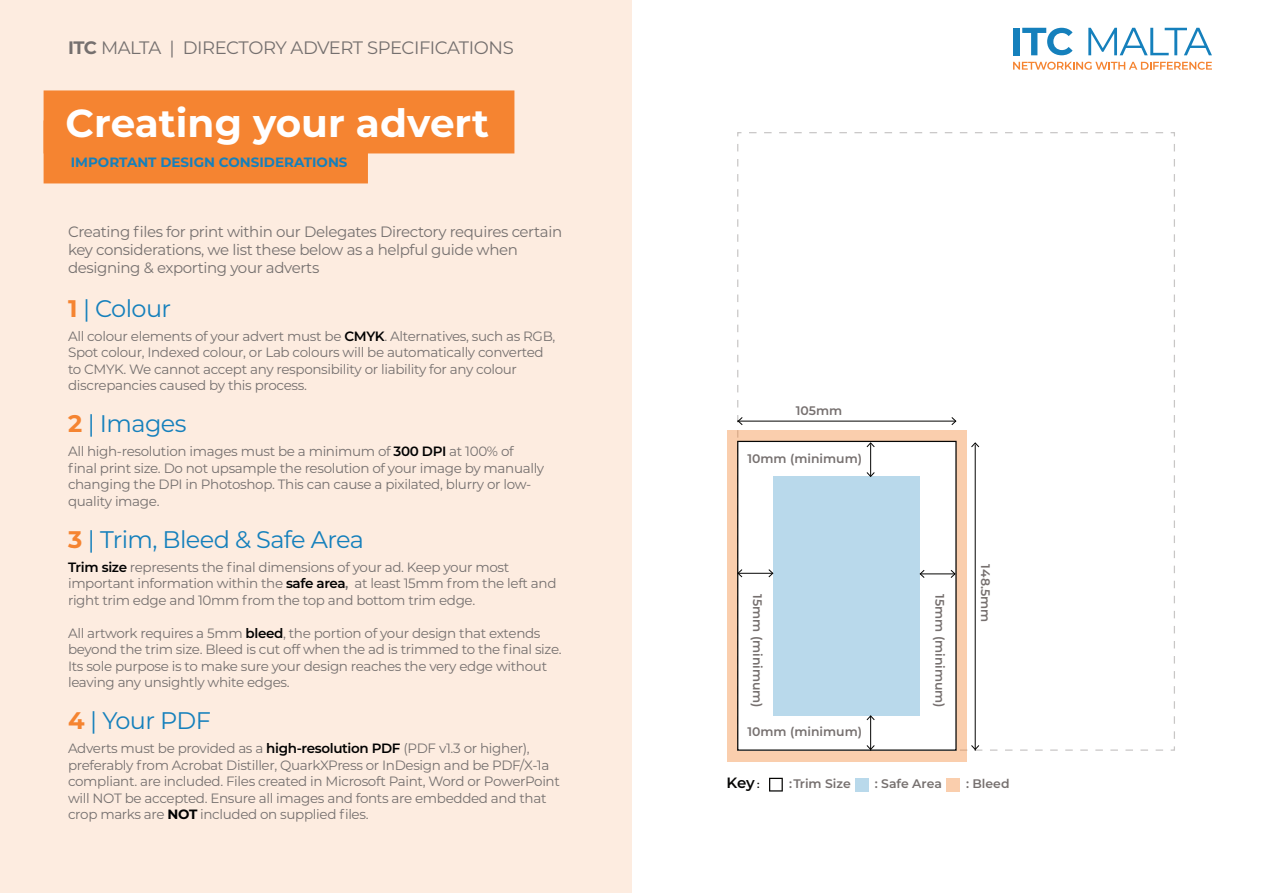
<style>
.page{position:relative;width:1263px;height:893px;background:#fff}
.page>*{position:absolute;margin:0;border:0;box-sizing:border-box;transform-origin:0 0}
.Sponsor_Title{font:700 39px "Montserrat";color:#fff}
.t1{font:24px "Montserrat";letter-spacing:-.025em;color:#1580bc}
.t2{font:18px "Montserrat";letter-spacing:-.025em;color:#75706f}
.t3{font:15px/18px "Montserrat";letter-spacing:-.025em;color:#75706f}
.t4{font:600 14.85px "Montserrat";color:#060605}
.t5{font:13.5px/16.5px "Montserrat";letter-spacing:-.025em;color:#75706f}
.Sponsor_Title-2{font:700 13.5px "Montserrat";color:#1580bc}
.t6{font:600 12.45px "Montserrat";color:#76706f}
.s1{font-weight:700}
.s2{font-weight:700;color:#f58431}
.s3{font-weight:600;color:#010101}
.s4{font-weight:600}
.s5{font-weight:700;color:#010101}
.s6{font-size:9.9px}
</style>
<div class="page">
<div style="left:0;top:0;width:631px;height:893px;background:#fdece0"></div>
<svg style="left:1088px;top:28px;width:124px;height:27px"></svg>
<div style="left:1013px;top:28px;width:6px;height:27px;background:#1580bc"></div>
<svg style="left:1022px;top:28px;width:50px;height:27px"></svg>
<svg style="left:1013px;top:62px;width:199px;height:8px"></svg>
<svg style="left:737px;top:132px;width:426px;height:5px"></svg>
<svg style="left:1170px;top:132px;width:5px;height:607px"></svg>
<svg style="left:727px;top:430px;width:240px;height:331px;background:#f1c7a8"></svg>
<div style="left:738px;top:441px;width:217px;height:309px;background:#fff"></div>
<div style="left:773px;top:476px;width:146px;height:240px;background:#b9d9eb"></div>
<hr style="left:975px;top:444px;width:1px;height:307px;background:#050504">
<svg style="left:971px;top:442px;width:8px;height:5px"></svg>
<hr style="left:870px;top:716px;width:1px;height:35px;background:#050504">
<svg style="left:866px;top:715px;width:9px;height:5px"></svg>
<svg style="left:749px;top:745px;width:426px;height:6px"></svg>
<hr style="left:738px;top:573px;width:35px;height:1px;background:#050504">
<svg style="left:768px;top:569px;width:5px;height:8px"></svg>
<hr style="left:920px;top:574px;width:35px;height:1px;background:#050504">
<svg style="left:950px;top:570px;width:5px;height:8px"></svg>
<svg style="left:920px;top:570px;width:5px;height:8px"></svg>
<hr style="left:737px;top:421px;width:219px;height:1px;background:#050504">
<svg style="left:737px;top:144px;width:6px;height:607px"></svg>
<svg style="left:951px;top:417px;width:5px;height:8px"></svg>
<svg style="left:769px;top:778px;width:14px;height:13px"></svg>
<div style="left:855px;top:778px;width:14px;height:13px;background:#b9d9eb"></div>
<div style="left:946px;top:778px;width:14px;height:13px;background:#facead"></div>
<hr style="left:870px;top:444px;width:1px;height:32px;background:#050504">
<svg style="left:866px;top:442px;width:9px;height:5px"></svg>
<svg style="left:866px;top:472px;width:9px;height:5px"></svg>
<div style="left:44px;top:90px;width:470px;height:63px;background:#f58431"></div>
<div style="left:44px;top:120px;width:324px;height:63px;background:#f58431"></div>
<h3 class="t2" style="left:68px;top:35px;width:447px"><span class="s1">ITC</span> MALTA | DIRECTORY ADVERT SPECIFICATIONS</h3>
<p class="Sponsor_Title" style="left:66px;top:95px;width:425px">Creating your advert</p>
<p class="Sponsor_Title-2" style="left:71px;top:152px;width:278px">IMPORTANT DESIGN CONSIDERATIONS</p>
<p class="t3" style="left:68px;top:222px;width:496px">Creating files for print within our Delegates Directory requires certain key considerations, we list these below as a helpful guide when designing &amp; exporting your adverts</p>
<p class="t1" style="left:68px;top:291px;width:105px"><span class="s2">1</span> | Colour</p>
<p class="t5" style="left:68px;top:327px;width:489px">All colour elements of your advert must be <span class="s3">CMYK</span>. Alternatives, such as RGB, Spot colour, Indexed colour, or Lab colours will be automatically converted to CMYK. We cannot accept any responsibility or liability for any colour discrepancies caused by this process.</p>
<p class="t1" style="left:68px;top:407px;width:120px"><span class="s2">2</span> | Images</p>
<p class="t5" style="left:68px;top:442px;width:478px">All high-resolution images must be a minimum of <span class="s3">300 DPI</span> at 100% of final print size. Do not upsample the resolution of your image by manually changing the DPI in Photoshop. This can cause a pixilated, blurry or low&shy;quality image.</p>
<p class="t1" style="left:68px;top:522px;width:297px"><span class="s2">3</span> | Trim, Bleed &amp; Safe Area</p>
<p class="t5" style="left:68px;top:558px;width:490px"><span class="s3">Trim size</span> represents the final dimensions of your ad. Keep your most important information within the <span class="s3">safe area</span><span class="s4">,</span> at least 15mm from the left and right trim edge and 10mm from the top and bottom trim edge.</p>
<p class="t5" style="left:68px;top:624px;width:495px">All artwork requires a 5mm <span class="s3">bleed</span>, the portion of your design that extends beyond the trim size. Bleed is cut off when the ad is trimmed to the final size.<br>Its sole purpose is to make sure your design reaches the very edge without leaving any unsightly white edges.</p>
<p class="t1" style="left:68px;top:704px;width:145px"><span class="s2">4</span> | Your PDF</p>
<p class="t5" style="left:68px;top:739px;width:493px">Adverts must be provided as a <span class="s3">high-resolution PDF</span> (PDF v1.3 or higher), preferably from Acrobat Distiller, QuarkXPress or InDesign and be PDF/X-1a compliant. are included. Files created in Microsoft Paint, Word or PowerPoint will NOT be accepted. Ensure all images and fonts are embedded and that crop marks are <span class="s5">NOT</span> included on supplied files.</p>
<p class="t6" style="left:796px;top:402px;width:48px">105mm</p>
<p class="t6" style="left:747px;top:449px;width:116px">10mm (minimum)</p>
<p class="t6" style="left:766px;top:594px;width:115px;rotate:90deg">15mm (minimum)</p>
<p class="t6" style="left:948px;top:594px;width:115px;rotate:90deg">15mm (minimum)</p>
<p class="t6" style="left:747px;top:722px;width:116px">10mm (minimum)</p>
<p class="t6" style="left:994px;top:564px;width:59px;rotate:90deg">148.5mm</p>
<p class="t4" style="left:726px;top:772px;width:35px">Key <span class="s6">:</span></p>
<p class="t6" style="left:789px;top:775px;width:63px">: Trim Size</p>
<p class="t6" style="left:875px;top:775px;width:69px">: Safe Area</p>
<p class="t6" style="left:966px;top:775px;width:45px">: Bleed</p>
</div>
